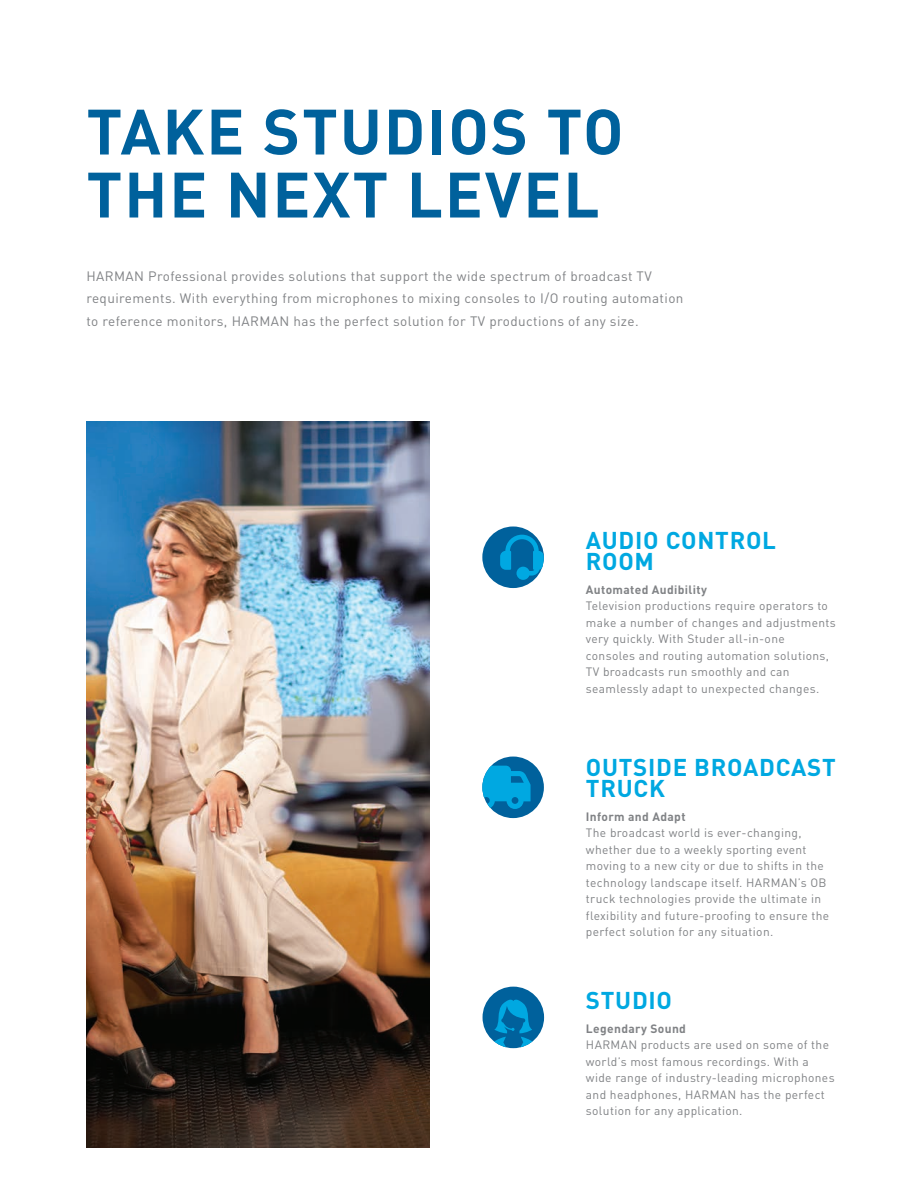
<style>
.page{position:relative;width:918px;height:1188px;background:#fff}
.page>*{position:absolute;margin:0;border:0;box-sizing:border-box;transform-origin:0 0}
.t1{font:700 63px "DIN";letter-spacing:.03em;color:#00619c}
.t2{font:700 24px/21px "DIN";letter-spacing:.03em;color:#00a8e1}
.t3{font:13.5px "DIN";letter-spacing:.03em;color:#808285}
.t4{font:12px/16.5px "DIN";letter-spacing:.03em;color:#808285}
.t5{font:700 12px "DIN";letter-spacing:.03em;color:#808285}
</style>
<div class="page">
<div style="left:482px;top:527px;width:62px;height:61px;background:#00619c;border-radius:50%"></div>
<svg style="left:500px;top:535px;width:44px;height:45px"></svg>
<div style="left:482px;top:757px;width:62px;height:61px;background:#00619c;border-radius:50%"></div>
<svg style="left:482px;top:766px;width:49px;height:43px"></svg>
<div style="left:483px;top:987px;width:61px;height:61px;background:#00619c;border-radius:50%"></div>
<svg style="left:488px;top:997px;width:51px;height:51px"></svg>
<img style="left:86px;top:421px;width:344px;height:726px">
<p class="t1" style="left:86px;top:91px;width:539px">TAKE STUDIOS TO</p>
<p class="t1" style="left:86px;top:154px;width:515px">THE NEXT LEVEL</p>
<p class="t3" style="left:86px;top:267px;width:567px">HARMAN Professional provides solutions that support the wide spectrum of broadcast TV</p>
<p class="t3" style="left:86px;top:290px;width:599px">requirements. With everything from microphones to mixing consoles to I/O routing automation</p>
<p class="t3" style="left:86px;top:312px;width:554px">to reference monitors, HARMAN has the perfect solution for TV productions of any size.</p>
<p class="t2" style="left:586px;top:529px;width:192px">AUDIO CONTROL<br>ROOM</p>
<p class="t5" style="left:586px;top:581px;width:123px">Automated Audibility</p>
<p class="t4" style="left:586px;top:597px;width:251px">Television productions require operators to make a number of changes and adjustments very quickly. With Studer all-in-one consoles and routing automation solutions, TV broadcasts run smoothly and can seamlessly adapt to unexpected changes.</p>
<p class="t2" style="left:586px;top:756px;width:251px">OUTSIDE BROADCAST<br>TRUCK</p>
<p class="t5" style="left:586px;top:809px;width:101px">Inform and Adapt</p>
<p class="t4" style="left:586px;top:824px;width:245px">The broadcast world is ever-changing, whether due to a weekly sporting event moving to a new city or due to shifts in the technology landscape itself. HARMAN’s OB truck technologies provide the ultimate in flexibility and future-proofing to ensure the perfect solution for any situation.</p>
<p class="t2" style="left:586px;top:989px;width:88px">STUDIO</p>
<p class="t5" style="left:586px;top:1021px;width:102px">Legendary Sound</p>
<p class="t4" style="left:586px;top:1036px;width:250px">HARMAN products are used on some of the world’s most famous recordings. With a wide range of industry-leading microphones and headphones, HARMAN has the perfect solution for any application.</p>
</div>
